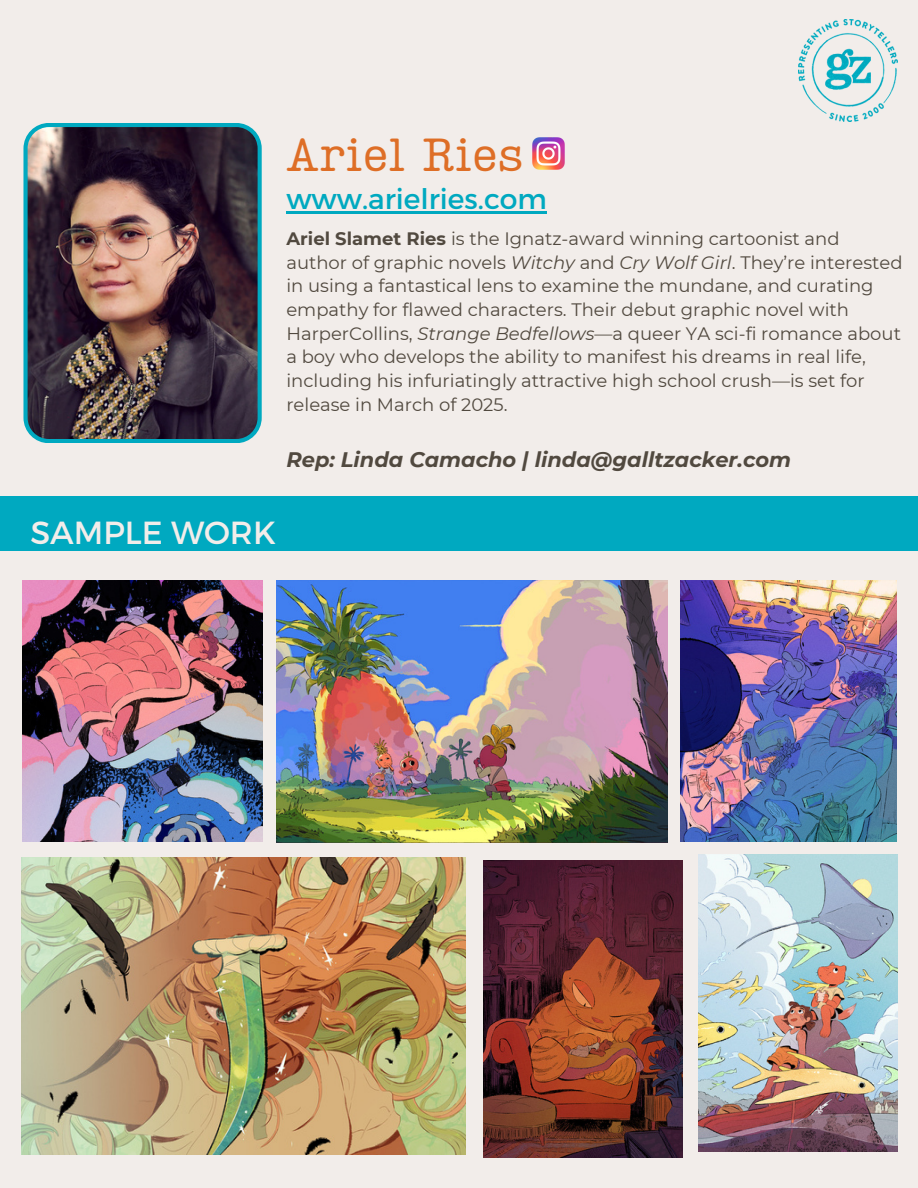
<style>
.page{position:relative;width:918px;height:1188px;background:#f2edea}
.page>*{position:absolute;margin:0;border:0;box-sizing:border-box;transform-origin:0 0}
.t1{font:46.95px "Lumios TW New";color:#de6e26}
.t2{font:31.95px "Montserrat";color:#f2edea}
.t3{font:28.2px "Montserrat";color:#00a9c0}
.t4{font:italic 700 21px "Montserrat";color:#51493f}
.t5{font:18px/23.7px "Montserrat";color:#51493f}
.s1{font-weight:700}
.s2{font-style:italic}
</style>
<div class="page">
<img style="left:23px;top:123px;width:239px;height:320px">
<img style="left:21px;top:857px;width:444px;height:297px">
<img style="left:483px;top:861px;width:199px;height:297px">
<img style="left:698px;top:855px;width:199px;height:297px">
<img style="left:798px;top:20px;width:99px;height:101px">
<img style="left:532px;top:137px;width:33px;height:33px">
<div style="left:0;top:496px;width:918px;height:55px;background:#00a9c0"></div>
<img style="left:22px;top:580px;width:241px;height:261px">
<img style="left:276px;top:580px;width:392px;height:262px">
<img style="left:681px;top:580px;width:216px;height:261px">
<hr style="left:286px;top:211px;width:261px;height:2px;background:#00a9c0">
<p class="t1" style="left:286px;top:122px;width:239px">Ariel Ries</p>
<p class="t3" style="left:286px;top:181px;width:262px">www.arielries.com</p>
<p class="t5" style="left:286px;top:227px;width:618px"><span class="s1">Ariel Slamet Ries</span> is the Ignatz-award winning cartoonist and author of graphic novels <span class="s2">Witchy</span> and <span class="s2">Cry Wolf Girl</span>. They’re interested in using a fantastical lens to examine the mundane, and curating empathy for flawed characters. Their debut graphic novel with HarperCollins, <span class="s2">Strange Bedfellows</span>—a queer YA sci-fi romance about a boy who develops the ability to manifest his dreams in real life, including his infuriatingly attractive high school crush—is set for release in March of 2025.</p>
<p class="t4" style="left:286px;top:447px;width:506px">Rep: Linda Camacho | linda@galltzacker.com</p>
<p class="t2" style="left:30px;top:512px;width:247px">SAMPLE WORK</p>
</div>
